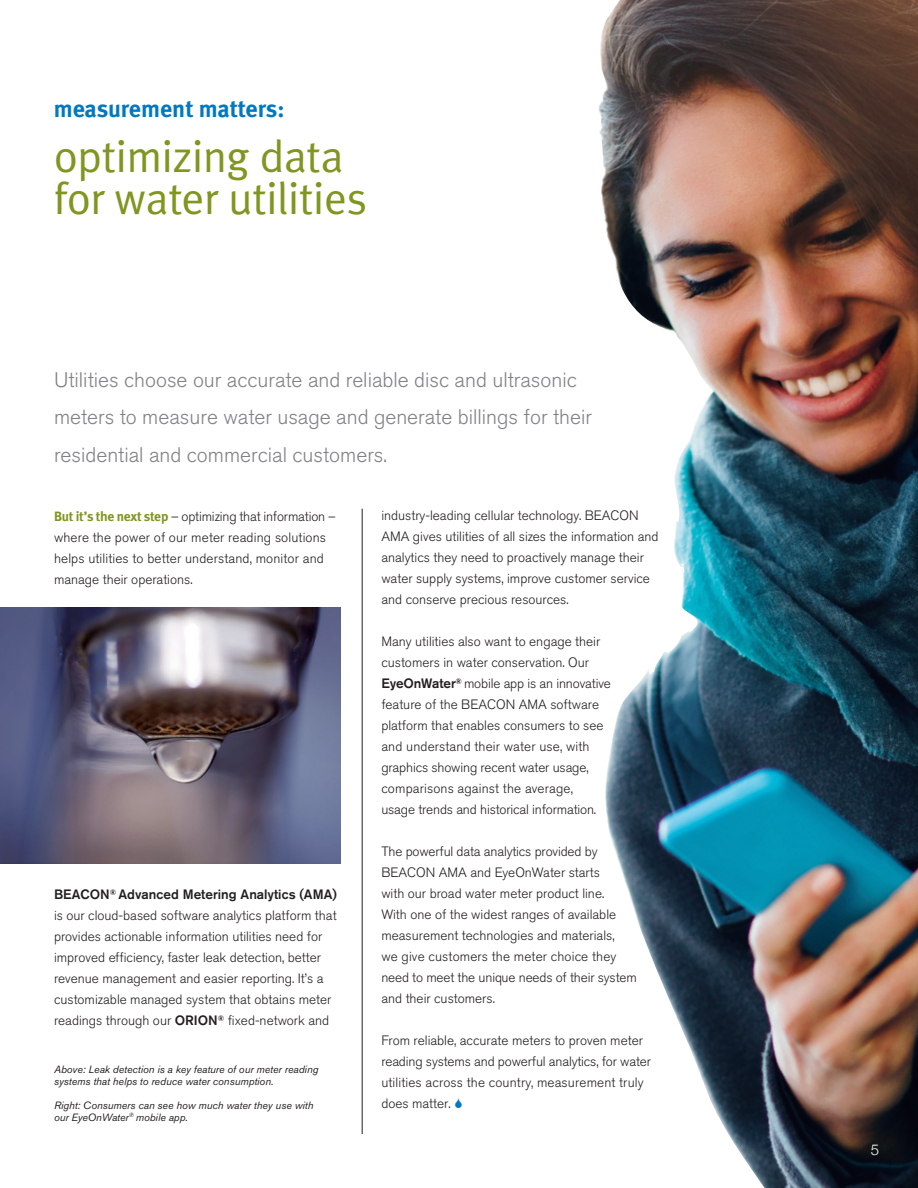
<style>
.page{position:relative;width:918px;height:1188px;background:#fff}
.page>*{position:absolute;margin:0;border:0;box-sizing:border-box;transform-origin:0 0}
.t1{font:45px/42px "Meta Normal";letter-spacing:-.015em;color:#7f9620}
.t2{font:700 24px "Meta";color:#0079c2}
.t3{font:300 21px/37.5px "Akzidenz Grotesk BQ";color:#808285}
.t4{font:300 15px "Helvetica Neue";color:#fff}
.t5{font:300 13.5px/21px "Akzidenz Grotesk BQ";color:#231f20}
.t6{font:italic 10.5px/12px "Akzidenz Grotesk BQ";color:#231f20}
.s1{font-family:"Meta";font-weight:700;color:#7f9620}
.s2{font-weight:500}
</style>
<div class="page">
<img style="left:599px;top:0;width:319px;height:1188px">
<hr style="left:362px;top:509px;width:1px;height:625px;background:#231f20">
<img style="left:0;top:608px;width:341px;height:256px">
<h2 class="t2" style="left:54px;top:94px;width:232px">measurement matters:</h2>
<h1 class="t1" style="left:54px;top:135px;width:315px">optimizing data for water utilities</h1>
<h3 class="t3" style="left:54px;top:361px;width:540px">Utilities choose our accurate and reliable disc and ultrasonic meters to measure water usage and generate billings for their residential and commercial customers.</h3>
<p class="t5" style="left:54px;top:506px;width:283px"><span class="s1">But it’s the next step</span> – optimizing that information – where the power of our meter reading solutions helps utilities to better understand, monitor and manage their operations.</p>
<p class="t5" style="left:54px;top:884px;width:284px"><span class="s2">BEACON</span><sup>®</sup> <span class="s2">Advanced Metering Analytics (AMA) </span>is our cloud-based software analytics platform that provides actionable information utilities need for improved efficiency, faster leak detection, better revenue management and easier reporting. It’s a customizable managed system that obtains meter readings through our <span class="s2">ORION</span><sup>®</sup> fixed-network and</p>
<p class="t6" style="left:54px;top:1063px;width:266px">Above: Leak detection is a key feature of our meter reading systems that helps to reduce water consumption.</p>
<p class="t6" style="left:54px;top:1099px;width:261px">Right: Consumers can see how much water they use with our EyeOnWater<sup>®</sup> mobile app.</p>
<p class="t5" style="left:381px;top:505px;width:279px">industry-leading cellular technology. BEACON AMA gives utilities of all sizes the information and analytics they need to proactively manage their water supply systems, improve customer service and conserve precious resources.</p>
<p class="t5" style="left:381px;top:631px;width:231px">Many utilities also want to engage their customers in water conservation. Our <span class="s2">EyeOnWater</span><sup>®</sup> mobile app is an innovative feature of the BEACON AMA software platform that enables consumers to see and understand their water use, with graphics showing recent water usage, comparisons against the average,<br>usage trends and historical information.</p>
<p class="t5" style="left:381px;top:841px;width:257px">The powerful data analytics provided by BEACON AMA and EyeOnWater starts<br>with our broad water meter product line.<br>With one of the widest ranges of available measurement technologies and materials,<br>we give customers the meter choice they need to meet the unique needs of their system and their customers.</p>
<p class="t5" style="left:381px;top:1030px;width:271px">From reliable, accurate meters to proven meter reading systems and powerful analytics, for water utilities across the country, measurement truly does matter.</p>
<p class="t4" style="left:871px;top:1138px;width:10px">5</p>
</div>
